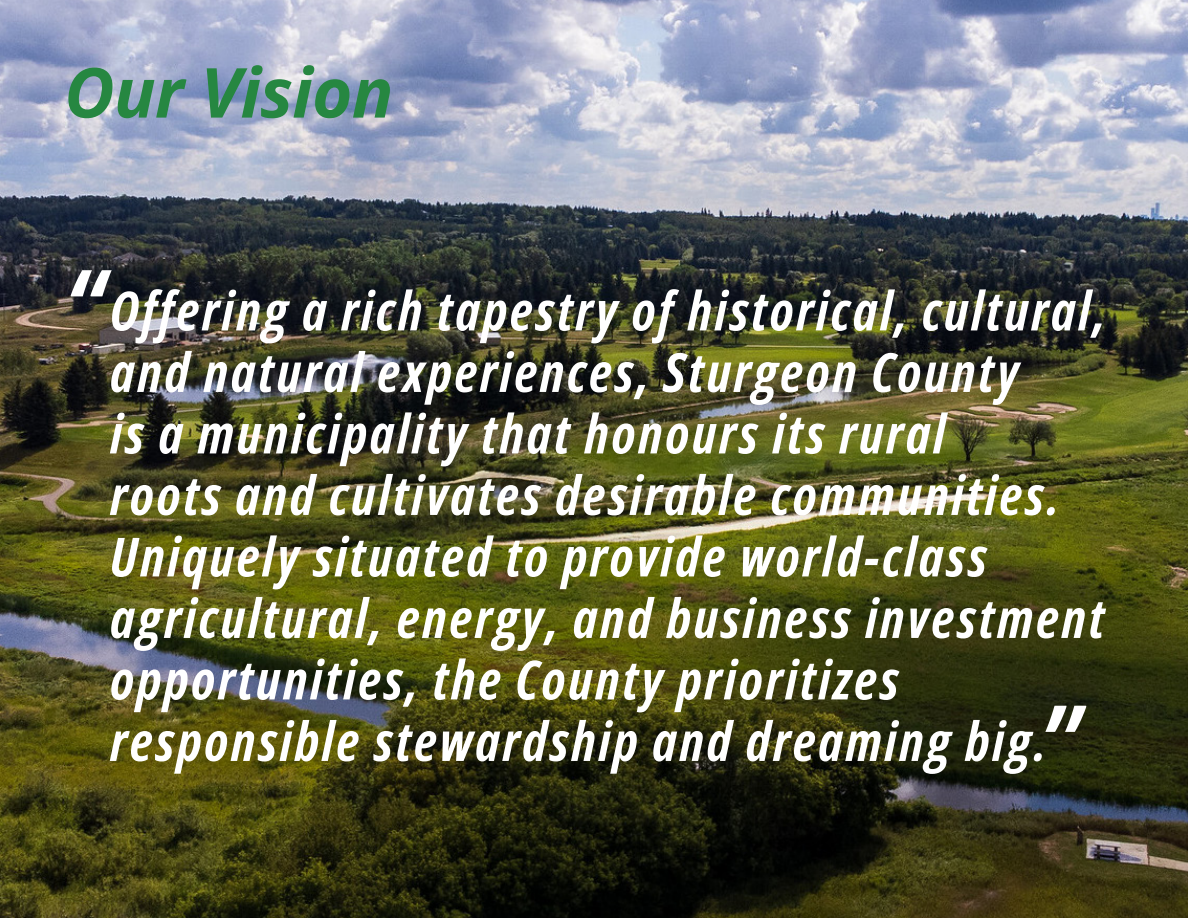
<style>
.page{position:relative;width:1188px;height:918px;background:#fff}
.page>*{position:absolute;margin:0;border:0;box-sizing:border-box;transform-origin:0 0}
.t1{font:italic 99px "Open Sans";color:#fff}
.t2{font:italic 700 69px "Open Sans";letter-spacing:-.01em;color:#268741}
.t3{font:italic 54px/61.5px "Open Sans";letter-spacing:.05em;color:#fff}
</style>
<div class="page">
<img style="left:0;top:0;width:1188px;height:918px">
<p class="t2" style="left:64px;top:65px;width:331px">Our Vision</p>
<h1 class="t1" style="left:64px;top:265px;width:43px">“</h1>
<p class="t3" style="left:110px;top:286px;width:997px">Offering a rich tapestry of historical, cultural, and natural experiences, Sturgeon County<br>is a municipality that honours its rural<br>roots and cultivates desirable communities.<br>Uniquely situated to provide world-class agricultural, energy, and business investment opportunities, the County prioritizes responsible stewardship and dreaming big.</p>
<h1 class="t1" style="left:1039px;top:701px;width:43px">”</h1>
</div>
